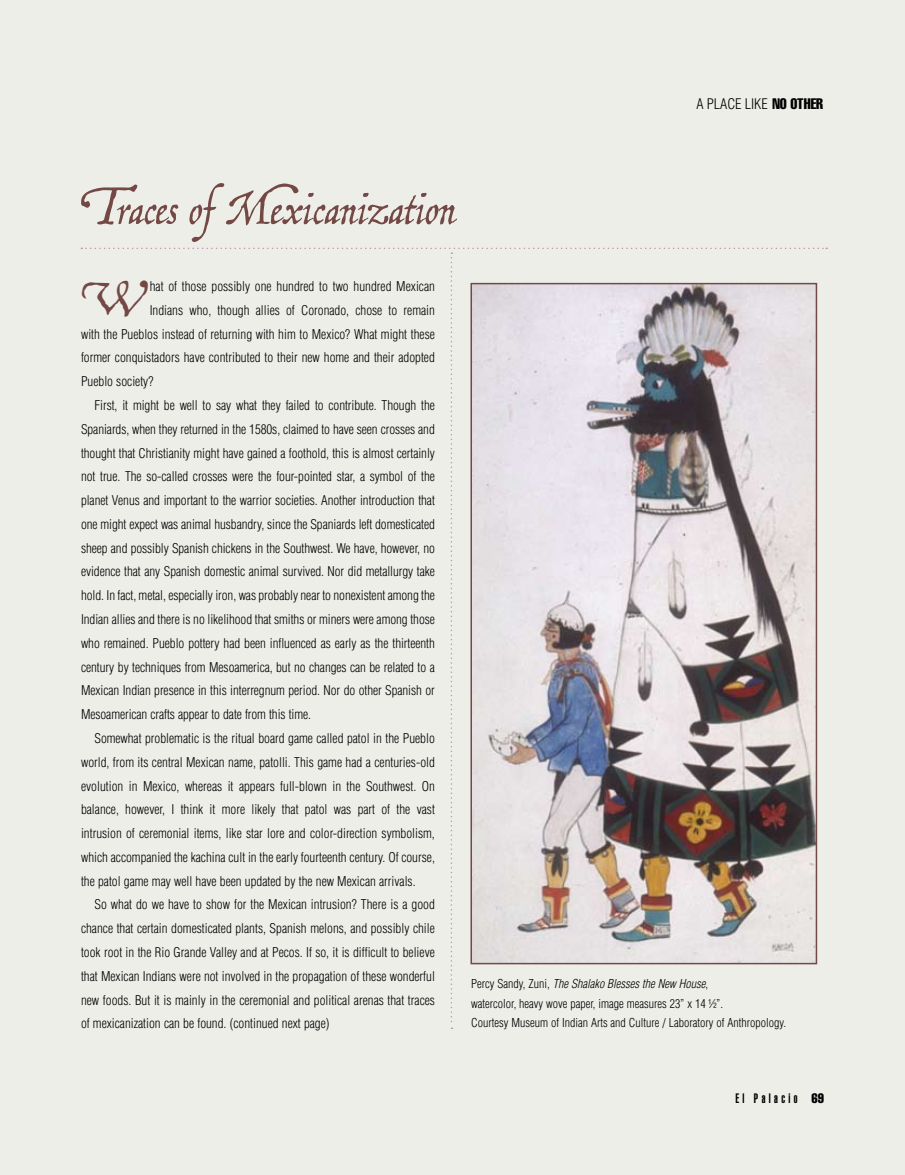
<style>
.page{position:relative;width:905px;height:1175px;background:#fff}
.page>*{position:absolute;margin:0;border:0;box-sizing:border-box;transform-origin:0 0}
.t1{font:59.25px "P22 Grenville";color:#744845}
.t2{font:49.35px "P22 Grenville";color:#744845}
.t3{font:300 condensed 14.25px "Helvetica";color:#000}
.t4{font:900 extra-condensed 13.5px "Helvetica";letter-spacing:.25em;color:#000}
.t5{font:300 condensed 13.2px "Helvetica";color:#000}
.t6{font:300 condensed 12px/19.5px "Helvetica";color:#000}
.s1{font-weight:400;font-stretch:extra-condensed;font-size:15px}
.s2{font-style:italic}
.s3{font-weight:400}
</style>
<div class="page">
<div style="left:0;top:0;width:904px;height:1174px;background:#eeeee9"></div>
<img style="left:473px;top:286px;width:341px;height:675px">
<div style="left:470px;top:283px;width:347px;height:681px;border:2px solid #744845"></div>
<p class="t3" style="left:696px;top:95px;width:128px">a place l ike <span class="s1">NO OTHER</span></p>
<h1 class="t1" style="left:81px;top:169px;width:377px">Traces of Mexicanization</h1>
<h2 class="t2" style="left:81px;top:269px;width:60px">W</h2>
<p class="t5" style="left:150px;top:278px;width:287px">hat of those possibly one hundred to two hundred Mexican</p>
<p class="t5" style="left:150px;top:302px;width:287px">I ndians who, though allies of Coronado, chose to remain</p>
<p class="t5" style="left:81px;top:326px;width:355px">with the Pueblos instead of returning with him to Mexico? What might these</p>
<p class="t5" style="left:81px;top:350px;width:355px">former conquistadors have contributed to their new home and their adopted</p>
<p class="t5" style="left:81px;top:374px;width:74px">Pueblo society?</p>
<p class="t5" style="left:94px;top:397px;width:342px">First, it might be well to say what they failed to contribute. Though the</p>
<p class="t5" style="left:81px;top:421px;width:355px">Spaniards, when they returned in the 1580s, claimed to have seen crosses and</p>
<p class="t5" style="left:81px;top:445px;width:355px">thought that Christianity might have gained a foothold, this is almost certainly</p>
<p class="t5" style="left:81px;top:469px;width:355px">not true. The so-called crosses were the four-pointed star, a symbol of the</p>
<p class="t5" style="left:81px;top:492px;width:355px">planet Venus and important to the warrior societies. Another introduction that</p>
<p class="t5" style="left:81px;top:516px;width:355px">one might expect was animal husbandry, since the Spaniards left domesticated</p>
<p class="t5" style="left:81px;top:540px;width:355px">sheep and possibly Spanish chickens in the Southwest. We have, however, no</p>
<p class="t5" style="left:81px;top:564px;width:355px">evidence that any Spanish domestic animal survived. Nor did metallurgy take</p>
<p class="t5" style="left:81px;top:588px;width:355px">hold. I n fact, metal, especially iron, was probably near to nonexistent among the</p>
<p class="t5" style="left:81px;top:611px;width:355px">I ndian allies and there is no likelihood that smiths or miners were among those</p>
<p class="t5" style="left:81px;top:635px;width:355px">who remained. Pueblo pottery had been influenced as early as the thirteenth</p>
<p class="t5" style="left:81px;top:659px;width:355px">century by techniques from Mesoamerica, but no changes can be related to a</p>
<p class="t5" style="left:81px;top:683px;width:355px">Mexican I ndian presence in this interregnum period. Nor do other Spanish or</p>
<p class="t5" style="left:81px;top:706px;width:231px">Mesoamerican crafts appear to date from this time.</p>
<p class="t5" style="left:94px;top:730px;width:342px">Somewhat problematic is the ritual board game called patol in the Pueblo</p>
<p class="t5" style="left:81px;top:754px;width:355px">world, from its central Mexican name, patolli. This game had a centuries-old</p>
<p class="t5" style="left:81px;top:778px;width:355px">evolution in Mexico, whereas it appears full-blown in the Southwest. On</p>
<p class="t5" style="left:81px;top:801px;width:355px">balance, however, I think it more likely that patol was part of the vast</p>
<p class="t5" style="left:81px;top:825px;width:355px">intrusion of ceremonial items, like star lore and color-direction symbolism,</p>
<p class="t5" style="left:81px;top:849px;width:355px">which accompanied the kachina cult in the early fourteenth century. Of course,</p>
<p class="t5" style="left:81px;top:873px;width:336px">the patol game may well have been updated by the new Mexican arrivals.</p>
<p class="t5" style="left:94px;top:897px;width:342px">So what do we have to show for the Mexican intrusion? There is a good</p>
<p class="t5" style="left:81px;top:920px;width:355px">chance that certain domesticated plants, Spanish melons, and possibly chile</p>
<p class="t5" style="left:81px;top:944px;width:355px">took root in the Rio Grande Valley and at Pecos. If so, it is difficult to believe</p>
<p class="t5" style="left:81px;top:968px;width:355px">that Mexican I ndians were not involved in the propagation of these wonderful</p>
<p class="t5" style="left:81px;top:992px;width:355px">new foods. But it is mainly in the ceremonial and political arenas that traces</p>
<p class="t5" style="left:81px;top:1015px;width:250px">of mexicanization can be found. (continued next page)</p>
<p class="t6" style="left:471px;top:974px;width:316px">Percy Sandy, Zuni, <span class="s2">The Shalako Blesses the New House</span>,<br>watercolor, heavy wove paper, image measures 23” x 14 ½”.<br>Courtesy Museum of I ndian Arts and Culture / Laboratory of Anthropology.</p>
<p class="t4" style="left:735px;top:1090px;width:90px">El Palacio <span class="s3">69</span></p>
</div>
